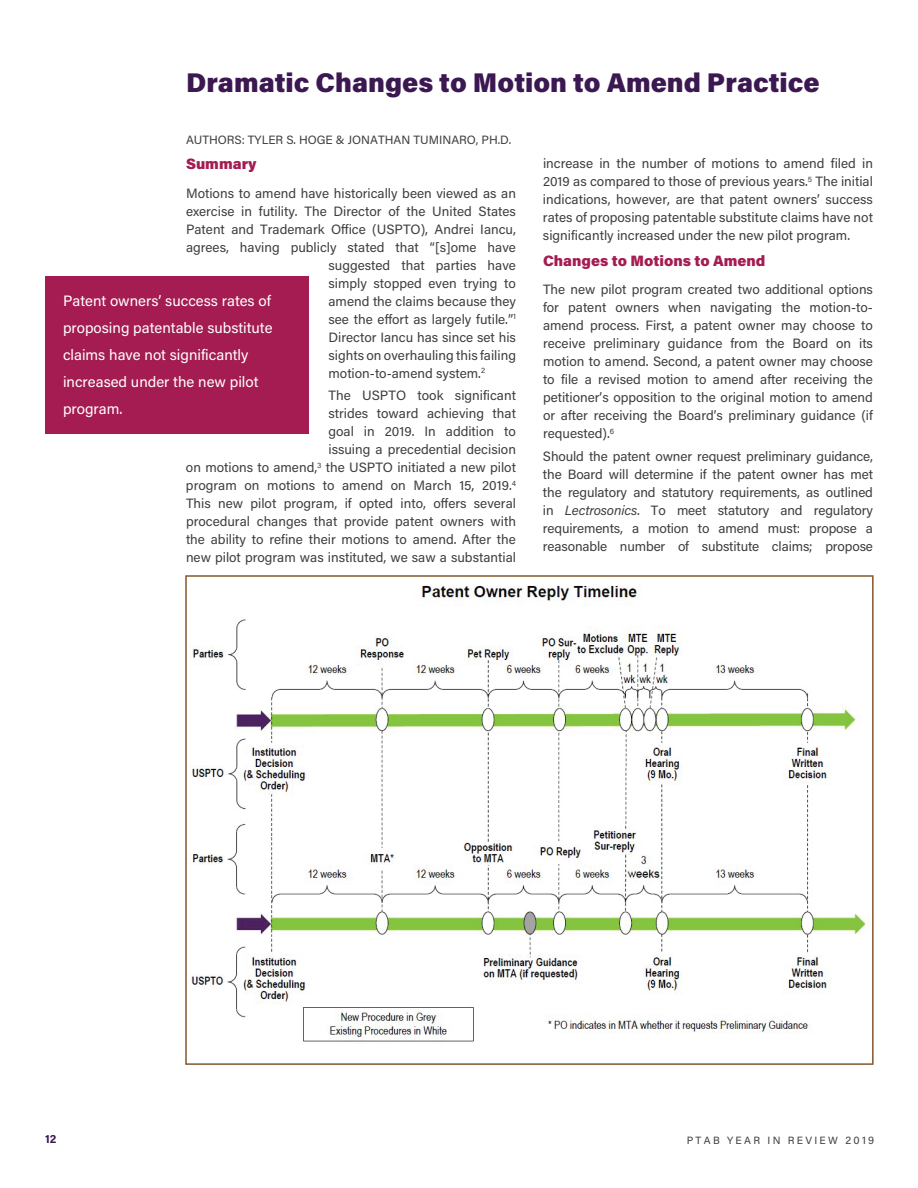
<style>
.page{position:relative;width:918px;height:1188px;background:#fff}
.page>*{position:absolute;margin:0;border:0;box-sizing:border-box;transform-origin:0 0}
.t1{font:900 27px "Acumin Pro";color:#3b1851}
.t2{font:15px/27px "Acumin Pro";color:#fff}
.t3{font:900 15px "Acumin Pro";color:#a41c51}
.t4{font:13.5px/18px "Acumin Pro";color:#3e3e3f;text-align:justify}
.t5{font:12px "Acumin Pro";color:#3e3e3f}
.t6{font:700 12px "Acumin Pro";color:#3b1851}
.t7{font:10.5px "Acumin Pro";letter-spacing:.22em;color:#3e3e3f}
.s1{font-style:italic}
</style>
<div class="page">
<div style="left:45px;top:276px;width:264px;height:158px;background:#a41c51"></div>
<img style="left:188px;top:585px;width:681px;height:457px">
<div style="left:185px;top:575px;width:689px;height:490px;border:2px solid #82582c"></div>
<h1 class="t1" style="left:186px;top:63px;width:635px">Dramatic Changes to Motion to Amend Practice</h1>
<p class="t5" style="left:186px;top:132px;width:327px">AUTHORS: TYLER S. HOGE &amp; JONATHAN TUMINARO, PH.D.</p>
<p class="t3" style="left:186px;top:154px;width:72px">Summary</p>
<p class="t4" style="left:186px;top:184px;width:332px">Motions to amend have historically been viewed as an</p>
<p class="t4" style="left:186px;top:202px;width:332px">exercise in futility. The Director of the United States</p>
<p class="t4" style="left:186px;top:220px;width:332px">Patent and Trademark Office (USPTO), Andrei Iancu,</p>
<p class="t4" style="left:186px;top:238px;width:331px">agrees, having publicly stated that “[s]ome have</p>
<p class="t4" style="left:329px;top:256px;width:189px">suggested that parties have</p>
<p class="t4" style="left:329px;top:274px;width:189px">simply stopped even trying to</p>
<p class="t4" style="left:329px;top:292px;width:189px">amend the claims because they</p>
<p class="t4" style="left:329px;top:310px;width:189px">see the effort as largely futile.”<sup>1</sup></p>
<p class="t4" style="left:328px;top:328px;width:189px">Director Iancu has since set his</p>
<p class="t4" style="left:328px;top:346px;width:189px">sights on overhauling this failing</p>
<p class="t4" style="left:328px;top:364px;width:158px">motion-to-amend system.<sup>2</sup></p>
<p class="t4" style="left:186px;top:386px;width:332px;text-align:right">The USPTO took significant<br>strides toward achieving that<br>goal in 2019. In addition to<br>issuing a precedential decision<br>on motions to amend,<sup>3</sup> the USPTO initiated a new pilot program on motions to amend on March 15, 2019.<sup>4<br></sup>This new pilot program, if opted into, offers several procedural changes that provide patent owners with the ability to refine their motions to amend. After the new pilot program was instituted, we saw a substantial</p>
<p class="t2" style="left:63px;top:287px;width:211px">Patent owners’ success rates of proposing patentable substitute claims have not significantly increased under the new pilot program.</p>
<p class="t4" style="left:543px;top:154px;width:332px">increase in the number of motions to amend filed in 2019 as compared to those of previous years.<sup>5</sup> The initial indications, however, are that patent owners’ success rates of proposing patentable substitute claims have not significantly increased under the new pilot program.</p>
<p class="t3" style="left:543px;top:250px;width:224px">Changes to Motions to Amend</p>
<p class="t4" style="left:543px;top:280px;width:332px">The new pilot program created two additional options for patent owners when navigating the motion-to&shy;amend process. First, a patent owner may choose to receive preliminary guidance from the Board on its motion to amend. Second, a patent owner may choose to file a revised motion to amend after receiving the petitioner’s opposition to the original motion to amend or after receiving the Board’s preliminary guidance (if requested).<sup>6</sup></p>
<p class="t4" style="left:543px;top:447px;width:332px">Should the patent owner request preliminary guidance, the Board will determine if the patent owner has met the regulatory and statutory requirements, as outlined in <span class="s1">Lectrosonics</span>. To meet statutory and regulatory requirements, a motion to amend must: propose a reasonable number of substitute claims; propose</p>
<p class="t6" style="left:45px;top:1131px;width:13px">12</p>
<p class="t7" style="left:687px;top:1133px;width:189px">PTAB YEAR IN REVIEW 2019</p>
</div>
